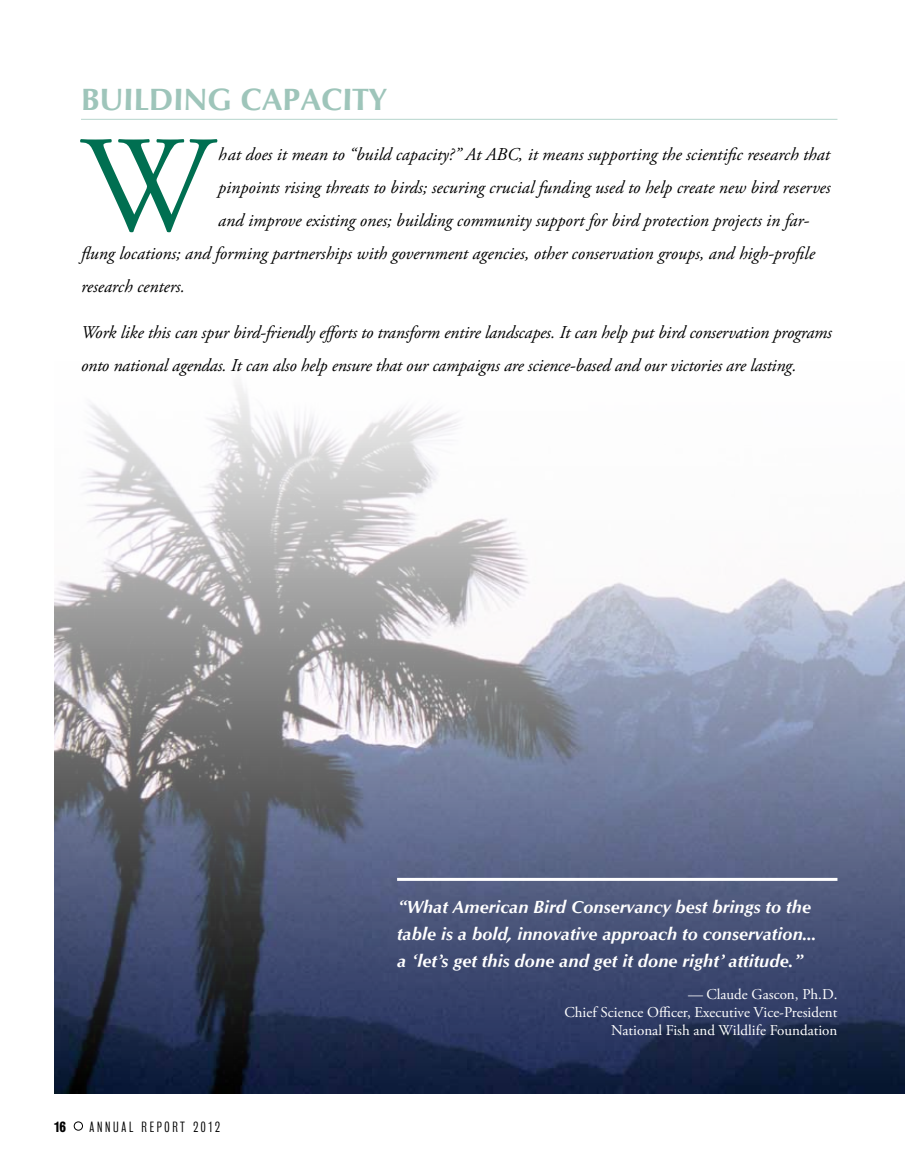
<style>
.page{position:relative;width:905px;height:1175px;background:#fff}
.page>*{position:absolute;margin:0;border:0;box-sizing:border-box;transform-origin:0 0}
.t1{font:137.1px "Adobe Garamond Pro";color:#006f51}
.t2{font:700 31.5px "Optimum";color:#9ec5ba}
.t3{font:italic 18px/33px "Adobe Garamond Pro";color:#000}
.t4{font:italic 700 18px/27px "Optimum";color:#fff}
.t5{font:15px/18px "Adobe Garamond Pro";color:#fff;text-align:right}
.t6{font:13.5px "Bureau Grotesque Three One";letter-spacing:.2em;color:#000}
.t7{font:13.5px "Bureau Grotesque Three Seven";color:#000}
.s1{font-family:"Adobe Garamond Pro"}
</style>
<div class="page">
<svg style="left:73px;top:1121px;width:10px;height:9px"></svg>
<img style="left:54px;top:385px;width:850px;height:708px">
<hr style="left:397px;top:878px;width:440px;height:3px;background:#fff">
<hr style="left:81px;top:119px;width:756px;height:1px;background:#006f51">
<h2 class="t2" style="left:81px;top:81px;width:307px">BUILDING CAPACITY</h2>
<h1 class="t1" style="left:81px;top:104px;width:133px">W</h1>
<p class="t3" style="left:218px;top:138px;width:613px">hat does it mean to “build capacity?” At ABC, it means supporting the scientific research that</p>
<p class="t3" style="left:218px;top:171px;width:613px">pinpoints rising threats to birds; securing crucial funding used to help create new bird reserves</p>
<p class="t3" style="left:218px;top:204px;width:592px">and improve existing ones; building community support for bird protection projects in far-</p>
<p class="t3" style="left:81px;top:237px;width:735px">flung locations; and forming partnerships with government agencies, other conservation groups, and high-profile</p>
<p class="t3" style="left:81px;top:270px;width:106px">research centers.</p>
<p class="t3" style="left:81px;top:316px;width:752px">Work like this can spur bird-friendly efforts to transform entire landscapes. It can help put bird conservation programs onto national agendas. It can also help ensure that our campaigns are science-based and our victories are lasting.</p>
<p class="t7" style="left:54px;top:1118px;width:13px">16</p>
<p class="t6" style="left:90px;top:1119px;width:132px">ANNUAL REPORT 2012</p>
<p class="t4" style="left:397px;top:893px;width:421px"><span class="s1">“</span>What American Bird Conservancy best brings to the table is a bold, innovative approach to conservation… a <span class="s1">‘</span>let<span class="s1">’</span>s get this done and get it done right<span class="s1">’</span> attitude.<span class="s1">”</span></p>
<p class="t5" style="left:564px;top:985px;width:274px">— Claude Gascon, Ph.D.<br>Chief Science Officer, Executive Vice-President<br>National Fish and Wildlife Foundation</p>
</div>
